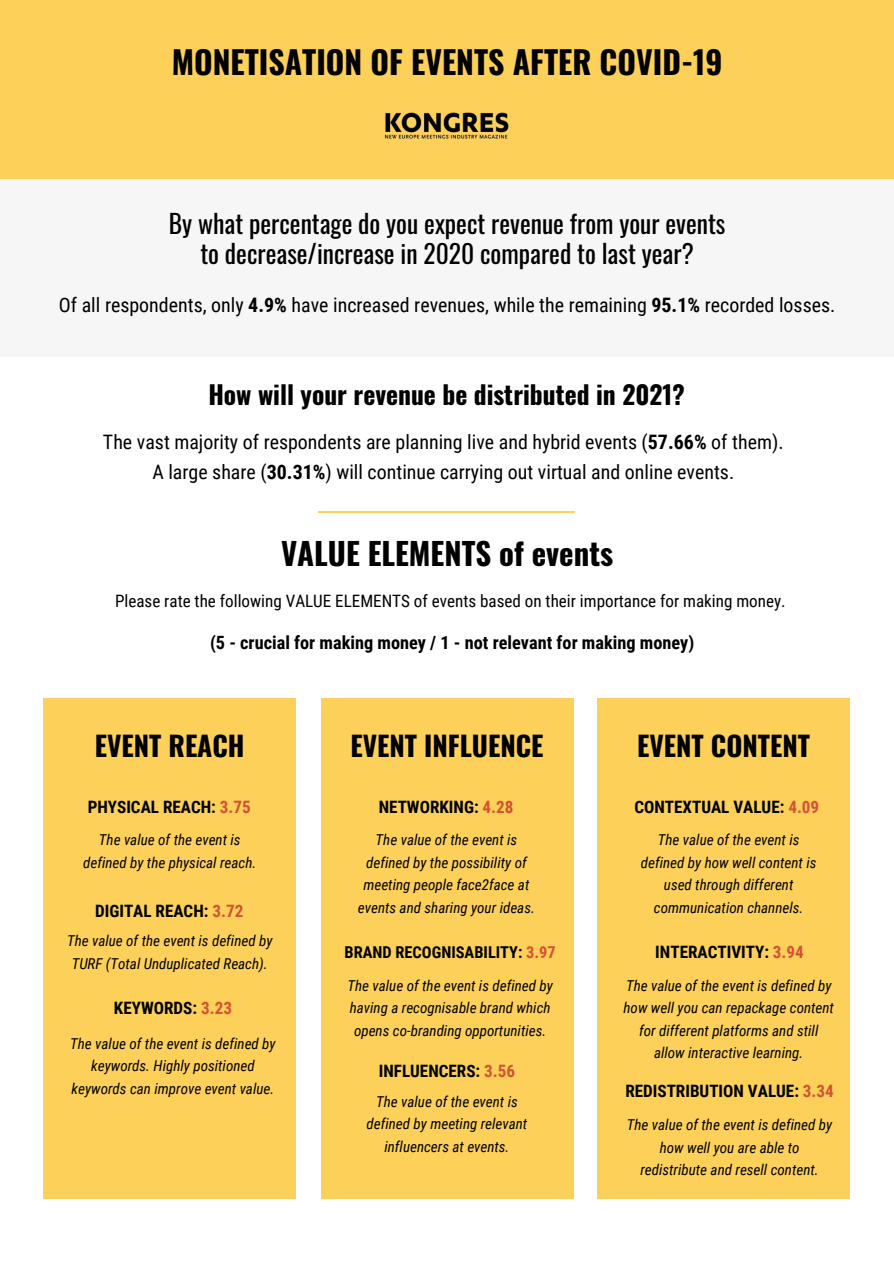
<style>
.page{position:relative;width:894px;height:1264px;background:#fff}
.page>*{position:absolute;margin:0;border:0;box-sizing:border-box;transform-origin:0 0}
.t1{font:700 31.8px "Oswald";color:#000}
.t2{font:700 30.75px "Oswald";color:#000}
.t3{font:700 27.45px "Oswald";color:#000}
.t4{font:25.5px/30.5px "Oswald";color:#000;text-align:center}
.t5{font:700 25.5px "Oswald";color:#000}
.t6{font:19.95px/29.8px "Roboto Condensed";color:#000;text-align:center}
.t7{font:700 18.3px "Roboto Condensed";color:#000}
.t8{font:700 17.1px "Roboto Condensed";color:#000}
.t9{font:17.1px "Roboto Condensed";color:#000}
.t10{font:700 16.35px "Roboto Condensed";color:#000}
.t11{font:italic 15px/22.5px "Roboto Condensed";color:#000;text-align:center}
.s1{font-weight:700}
.s2{color:#d35233}
</style>
<div class="page">
<div style="left:0;top:0;width:893px;height:179px;background:#fdd05a"></div>
<img style="left:384px;top:112px;width:125px;height:27px">
<div style="left:0;top:179px;width:893px;height:178px;background:#f6f6f6"></div>
<svg style="left:318px;top:511px;width:256px;height:2px"></svg>
<div style="left:44px;top:698px;width:252px;height:500px;background:#fdd05a"></div>
<div style="left:321px;top:698px;width:252px;height:500px;background:#fdd05a"></div>
<div style="left:597px;top:698px;width:252px;height:500px;background:#fdd05a"></div>
<h1 class="t1" style="left:172px;top:37px;width:552px">MONETISATION OF EVENTS AFTER COVID-19</h1>
<h3 class="t4" style="left:169px;top:207px;width:558px">By what percentage do you expect revenue from your events to decrease/increase in 2020 compared to last year?</h3>
<h3 class="t6" style="left:59px;top:290px;width:777px">Of all respondents, only <span class="s1">4.9%</span> have increased revenues, while the remaining <span class="s1">95.1%</span> recorded losses.</h3>
<h3 class="t5" style="left:208px;top:374px;width:478px">How will your revenue be distributed in 2021?</h3>
<h3 class="t6" style="left:103px;top:427px;width:682px">The vast majority of respondents are planning live and hybrid events (<span class="s1">57.66%</span> of them).<br>A large share (<span class="s1">30.31%</span>) will continue carrying out virtual and online events.</h3>
<h2 class="t2" style="left:281px;top:529px;width:334px">VALUE ELEMENTS of events</h2>
<p class="t9" style="left:115px;top:591px;width:672px">Please rate the following VALUE ELEMENTS of events based on their importance for making money.</p>
<p class="t7" style="left:210px;top:631px;width:485px">(5 - crucial for making money / 1 - not relevant for making money)</p>
<h3 class="t3" style="left:95px;top:724px;width:151px">EVENT REACH</h3>
<p class="t8" style="left:88px;top:797px;width:164px">PHYSICAL REACH: <span class="s2">3.75</span></p>
<p class="t11" style="left:83px;top:828px;width:175px">The value of the event is defined by the physical reach.</p>
<p class="t8" style="left:95px;top:900px;width:150px">DIGITAL REACH: <span class="s2">3.72</span></p>
<p class="t11" style="left:67px;top:929px;width:207px">The value of the event is defined by<br>TURF (Total Unduplicated Reach).</p>
<p class="t8" style="left:114px;top:998px;width:119px">KEYWORDS: <span class="s2">3.23</span></p>
<p class="t11" style="left:70px;top:1032px;width:207px">The value of the event is defined by keywords. Highly positioned keywords can improve event value.</p>
<h3 class="t3" style="left:350px;top:724px;width:194px">EVENT INFLUENCE</h3>
<p class="t8" style="left:379px;top:797px;width:136px">NETWORKING: <span class="s2">4.28</span></p>
<p class="t11" style="left:358px;top:828px;width:178px">The value of the event is defined by the possibility of meeting people face2face at events and sharing your ideas.</p>
<p class="t10" style="left:344px;top:942px;width:213px">BRAND RECOGNISABILITY: <span class="s2">3.97</span></p>
<p class="t11" style="left:347px;top:974px;width:207px;text-align:left">The value of the event is defined by having a recognisable brand which opens co-branding opportunities.</p>
<p class="t8" style="left:379px;top:1061px;width:138px">INFLUENCERS: <span class="s2">3.56</span></p>
<p class="t11" style="left:366px;top:1090px;width:162px">The value of the event is defined by meeting relevant influencers at events.</p>
<h3 class="t3" style="left:637px;top:724px;width:174px">EVENT CONTENT</h3>
<p class="t8" style="left:634px;top:797px;width:186px">CONTEXTUAL VALUE: <span class="s2">4.09</span></p>
<p class="t11" style="left:640px;top:828px;width:177px">The value of the event is defined by how well content is used through different communication channels.</p>
<p class="t8" style="left:655px;top:941px;width:150px">INTERACTIVITY: <span class="s2">3.94</span></p>
<p class="t11" style="left:623px;top:974px;width:212px">The value of the event is defined by how well you can repackage content for different platforms and still allow interactive learning.</p>
<p class="t8" style="left:625px;top:1081px;width:210px">REDISTRIBUTION VALUE: <span class="s2">3.34</span></p>
<p class="t11" style="left:626px;top:1113px;width:207px">The value of the event is defined by how well you are able to redistribute and resell content.</p>
</div>
